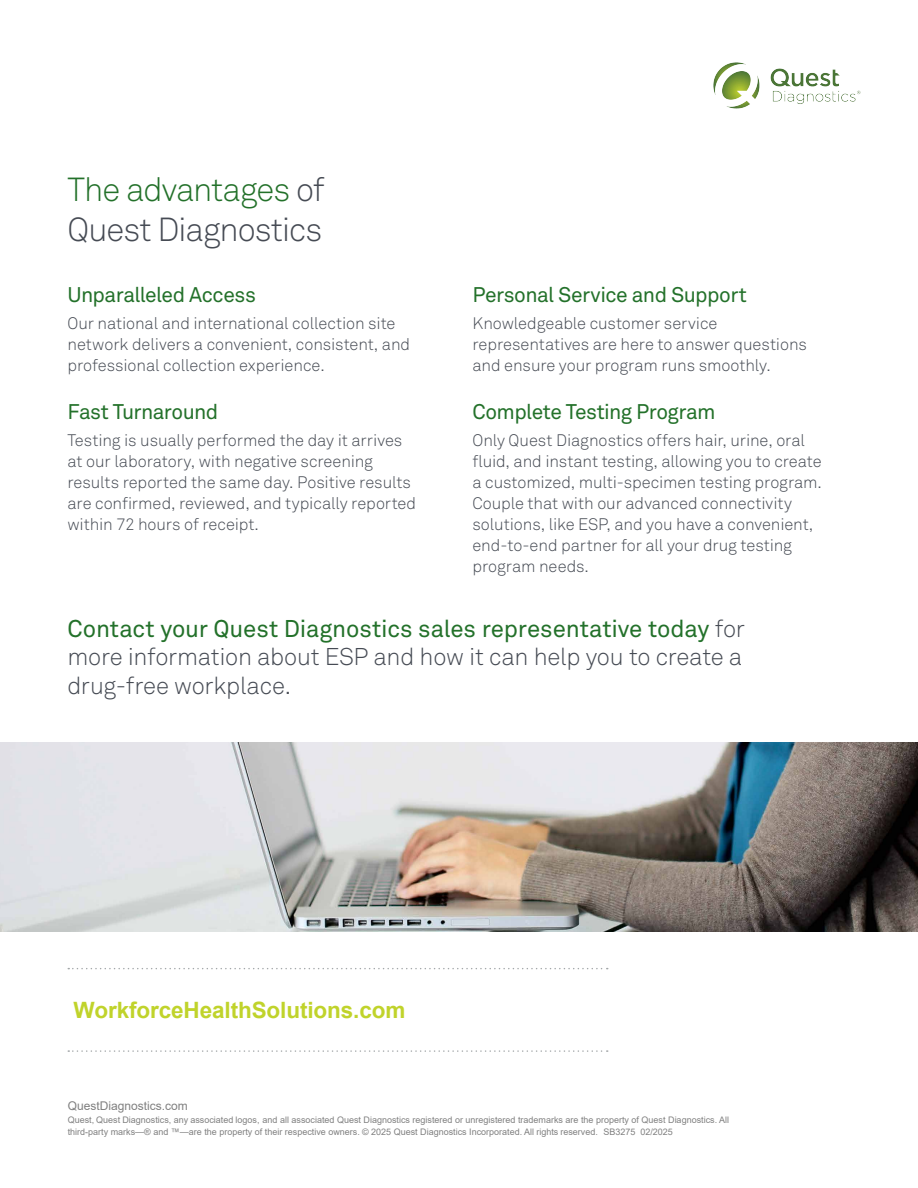
<style>
.page{position:relative;width:918px;height:1188px;background:#fff}
.page>*{position:absolute;margin:0;border:0;box-sizing:border-box;transform-origin:0 0}
.Interior_header{font:300 33px/39.6px "Akkurat Std";letter-spacing:-.03em;color:#464b54}
.CTA{font:300 24px/28.5px "Akkurat Std";letter-spacing:-.01em;color:#464b54;text-align:justify}
.Callout_Rules{font:700 22.5px "Arial";letter-spacing:-.005em;color:#c0d32b}
.back_cover_subheads{font:21px "Akkurat Std";letter-spacing:-.025em;color:#23712a}
.Main_Text{font:300 16.5px/21px "Akkurat Std";letter-spacing:-.005em;color:#464b54}
.Copyright{font:12px "Arial";color:#808080}
.Copyright-2{font:9px/12px "Arial";color:#808080}
.s1{color:#23712a}
.s2{font-weight:400;color:#23712a}
</style>
<div class="page">
<img style="left:0;top:742px;width:918px;height:190px">
<svg style="left:68px;top:968px;width:540px;height:1px"></svg>
<svg style="left:68px;top:1050px;width:540px;height:2px"></svg>
<img style="left:713px;top:62px;width:148px;height:47px">
<p class="Interior_header" style="left:68px;top:170px;width:258px"><span class="s1">The advantages</span> of<br>Quest Diagnostics</p>
<p class="back_cover_subheads" style="left:68px;top:282px;width:190px">Unparalleled Access</p>
<p class="Main_Text" style="left:68px;top:313px;width:344px">Our national and international collection site network delivers a convenient, consistent, and professional collection experience.</p>
<p class="back_cover_subheads" style="left:68px;top:399px;width:152px">Fast Turnaround</p>
<p class="Main_Text" style="left:68px;top:430px;width:350px">Testing is usually performed the day it arrives at our laboratory, with negative screening results reported the same day. Positive results are confirmed, reviewed, and typically reported within 72 hours of receipt.</p>
<p class="back_cover_subheads" style="left:472px;top:282px;width:276px">Personal Service and Support</p>
<p class="Main_Text" style="left:472px;top:313px;width:336px">Knowledgeable customer service representatives are here to answer questions and ensure your program runs smoothly.</p>
<p class="back_cover_subheads" style="left:472px;top:399px;width:245px">Complete Testing Program</p>
<p class="Main_Text" style="left:472px;top:430px;width:351px">Only Quest Diagnostics offers hair, urine, oral fluid, and instant testing, allowing you to create a customized, multi-specimen testing program.<br>Couple that with our advanced connectivity solutions, like ESP, and you have a convenient, end-to-end partner for all your drug testing program needs.</p>
<p class="CTA" style="left:68px;top:614px;width:679px"><span class="s2">Contact your Quest Diagnostics sales representative today</span> for more information about ESP and how it can help you to create a drug-free workplace.</p>
<p class="Callout_Rules" style="left:73px;top:994px;width:334px">WorkforceHealthSolutions.com</p>
<p class="Copyright" style="left:68px;top:1098px;width:122px">QuestDiagnostics.com</p>
<p class="Copyright-2" style="left:68px;top:1114px;width:663px">Quest, Quest Diagnostics, any associated logos, and all associated Quest Diagnostics registered or unregistered trademarks are the property of Quest Diagnostics. All third-party marks—® and ™—are the property of their respective owners. © 2025 Quest Diagnostics Incorporated. All rights reserved. SB3275 02/2025</p>
</div>
